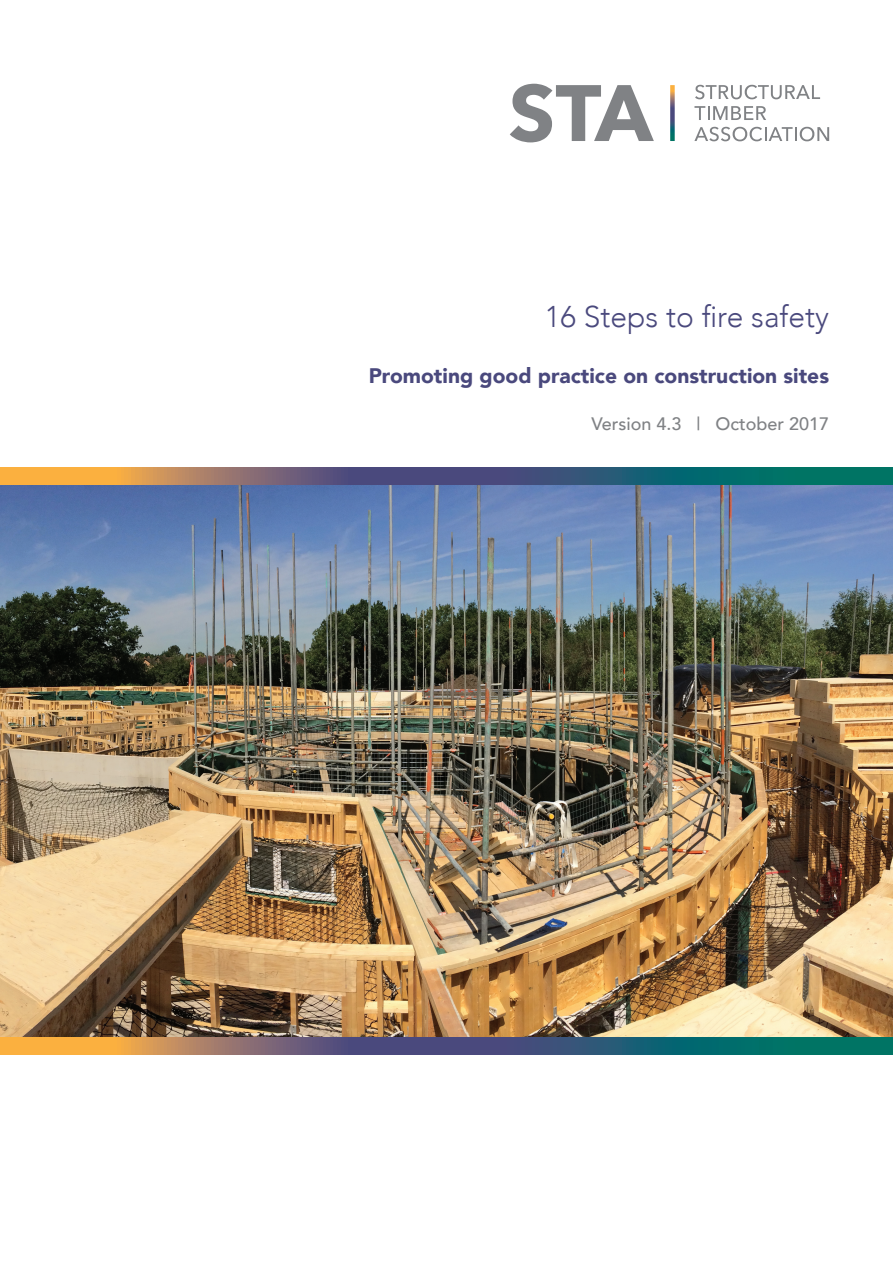
<style>
.page{position:relative;width:893px;height:1263px;background:#fff}
.page>*{position:absolute;margin:0;border:0;box-sizing:border-box;transform-origin:0 0}
.Cover_Header_STA_23_v1{font:300 30px "Avenir";color:#4a497d}
.Cover_Sub_STA_23_v1{font:900 21px "Avenir";color:#4a497d}
.Header_STA_23_v1{font:500 18px "Avenir";color:#808285}
</style>
<div class="page">
<img style="left:0;top:485px;width:893px;height:552px">
<svg style="left:0;top:1037px;width:893px;height:17px;background:#5e6e6a"></svg>
<svg style="left:0;top:468px;width:893px;height:17px;background:#5e6e6a"></svg>
<svg style="left:510px;top:84px;width:144px;height:58px"></svg>
<svg style="left:670px;top:85px;width:5px;height:56px"></svg>
<svg style="left:695px;top:85px;width:125px;height:14px"></svg>
<svg style="left:694px;top:106px;width:72px;height:14px"></svg>
<svg style="left:694px;top:127px;width:135px;height:14px"></svg>
<p class="Cover_Header_STA_23_v1" style="left:545px;top:299px;width:286px">16 Steps to fire safety</p>
<p class="Cover_Sub_STA_23_v1" style="left:369px;top:357px;width:462px">Promoting good practice on construction sites</p>
<p class="Header_STA_23_v1" style="left:591px;top:408px;width:239px">Version 4.3 | October 2017</p>
</div>
